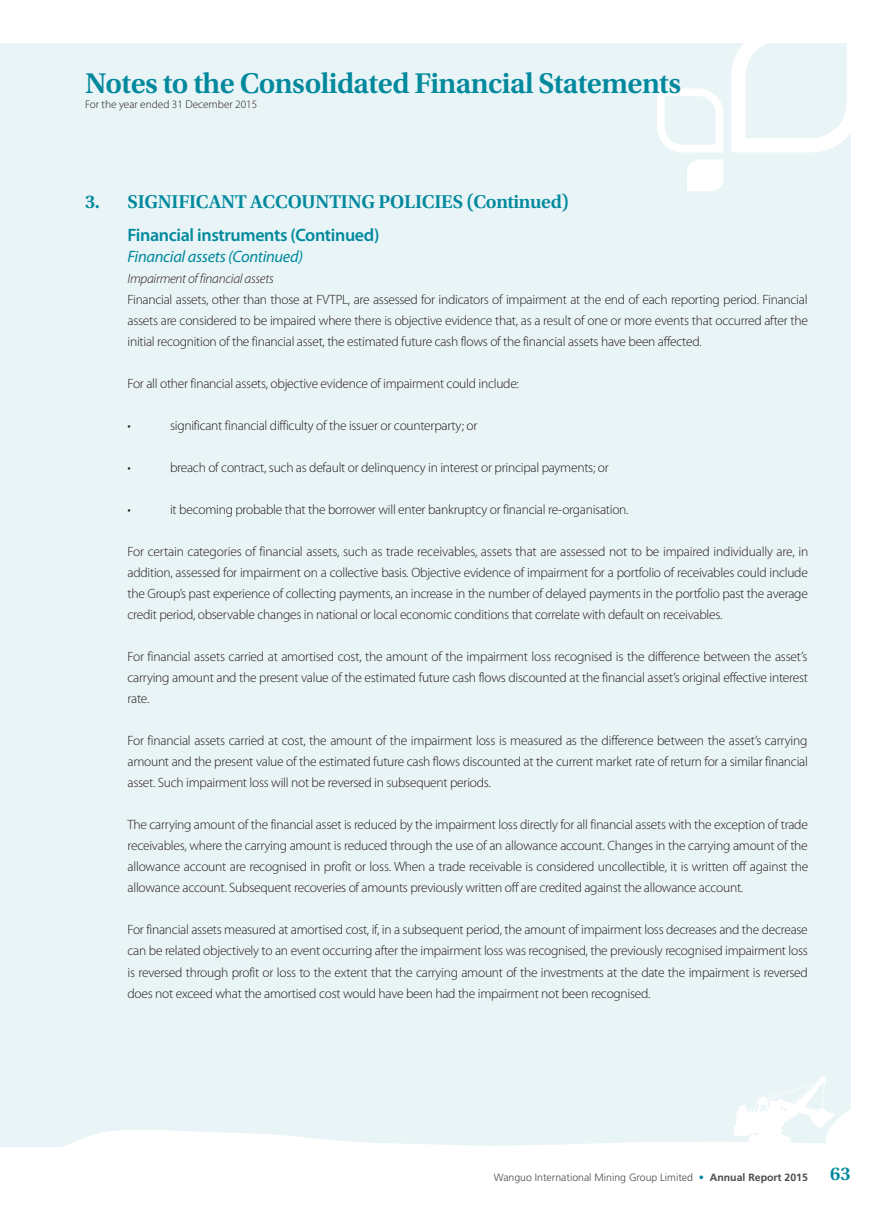
<style>
.page{position:relative;width:893px;height:1212px;background:#fff}
.page>*{position:absolute;margin:0;border:0;box-sizing:border-box;transform-origin:0 0}
.t1{font:600 30px "Utopia Std";letter-spacing:-.02em;color:#00899d}
.t2{font:600 19.5px "Utopia Std";letter-spacing:-.01em;color:#00899d}
.t3{font:600 18px "Myriad Pro";letter-spacing:-.02em;color:#00899d}
.t4{font:italic 16.5px "Myriad Pro";letter-spacing:-.02em;color:#00899d}
.t5{font:300 13.5px/21px "Myriad Pro";letter-spacing:-.02em;color:#231916;text-align:justify}
.t6{font:italic 300 13.5px "Myriad Pro";letter-spacing:-.02em;color:#231916}
.t7{font:300 11.25px "Myriad Pro";color:#231916}
.t8{font:300 10.5px "Frutiger LT Std";color:#4d4a4a}
.s1{color:#00899d}
.s2{font-weight:700}
.s3{font-family:"Utopia Std";font-weight:600;font-size:19.5px;color:#00899d}
</style>
<div class="page">
<div style="left:0;top:43px;width:850px;height:1103px;background:#e9f4f7"></div>
<svg style="left:0;top:1130px;width:734px;height:17px"></svg>
<svg style="left:734px;top:1069px;width:117px;height:77px"></svg>
<svg style="left:657px;top:43px;width:194px;height:148px"></svg>
<h1 class="t1" style="left:85px;top:66px;width:598px">Notes to the Consolidated Financial Statements</h1>
<p class="t7" style="left:85px;top:97px;width:174px">For the year ended 31 December 2015</p>
<h2 class="t2" style="left:85px;top:190px;width:486px">3. SIGNIFICANT ACCOUNTING POLICIES (Continued)</h2>
<h3 class="t3" style="left:128px;top:224px;width:253px">Financial instruments (Continued)</h3>
<p class="t4" style="left:128px;top:247px;width:177px">Financial assets (Continued)</p>
<p class="t6" style="left:128px;top:271px;width:148px">Impairment of financial assets</p>
<p class="t5" style="left:128px;top:289px;width:682px">Financial assets, other than those at FVTPL, are assessed for indicators of impairment at the end of each reporting period. Financial assets are considered to be impaired where there is objective evidence that, as a result of one or more events that occurred after the initial recognition of the financial asset, the estimated future cash flows of the financial assets have been affected.</p>
<p class="t5" style="left:128px;top:373px;width:393px">For all other financial assets, objective evidence of impairment could include:</p>
<p class="t5" style="left:128px;top:415px;width:5px">•</p>
<p class="t5" style="left:170px;top:415px;width:309px">significant financial difficulty of the issuer or counterparty; or</p>
<p class="t5" style="left:128px;top:457px;width:5px">•</p>
<p class="t5" style="left:170px;top:457px;width:440px">breach of contract, such as default or delinquency in interest or principal payments; or</p>
<p class="t5" style="left:128px;top:499px;width:5px">•</p>
<p class="t5" style="left:170px;top:499px;width:460px">it becoming probable that the borrower will enter bankruptcy or financial re-organisation.</p>
<p class="t5" style="left:128px;top:541px;width:682px">For certain categories of financial assets, such as trade receivables, assets that are assessed not to be impaired individually are, in addition, assessed for impairment on a collective basis. Objective evidence of impairment for a portfolio of receivables could include the Group’s past experience of collecting payments, an increase in the number of delayed payments in the portfolio past the average credit period, observable changes in national or local economic conditions that correlate with default on receivables.</p>
<p class="t5" style="left:128px;top:646px;width:682px">For financial assets carried at amortised cost, the amount of the impairment loss recognised is the difference between the asset’s carrying amount and the present value of the estimated future cash flows discounted at the financial asset’s original effective interest rate.</p>
<p class="t5" style="left:128px;top:730px;width:682px">For financial assets carried at cost, the amount of the impairment loss is measured as the difference between the asset’s carrying amount and the present value of the estimated future cash flows discounted at the current market rate of return for a similar financial asset. Such impairment loss will not be reversed in subsequent periods.</p>
<p class="t5" style="left:128px;top:814px;width:682px">The carrying amount of the financial asset is reduced by the impairment loss directly for all financial assets with the exception of trade receivables, where the carrying amount is reduced through the use of an allowance account. Changes in the carrying amount of the allowance account are recognised in profit or loss. When a trade receivable is considered uncollectible, it is written off against the allowance account. Subsequent recoveries of amounts previously written off are credited against the allowance account.</p>
<p class="t5" style="left:128px;top:919px;width:682px">For financial assets measured at amortised cost, if, in a subsequent period, the amount of impairment loss decreases and the decrease can be related objectively to an event occurring after the impairment loss was recognised, the previously recognised impairment loss is reversed through profit or loss to the extent that the carrying amount of the investments at the date the impairment is reversed does not exceed what the amortised cost would have been had the impairment not been recognised.</p>
<p class="t8" style="left:494px;top:1171px;width:358px">Wanguo International Mining Group Limited <span class="s1">•</span> <span class="s2">Annual Report 2015</span> <span class="s3">63</span></p>
</div>
